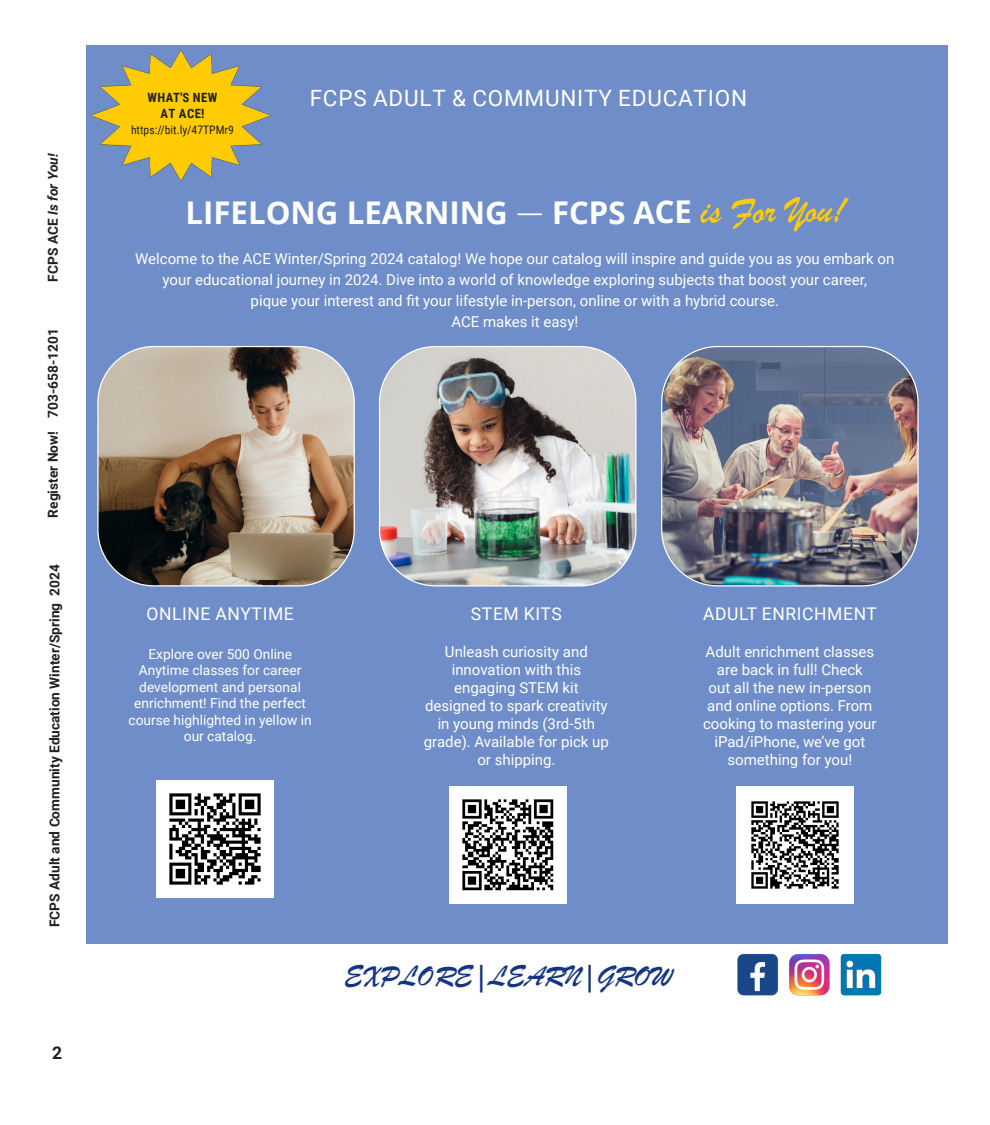
<style>
.page{position:relative;width:990px;height:1125px;background:#fff}
.page>*{position:absolute;margin:0;border:0;box-sizing:border-box;transform-origin:0 0}
.t1{font:38.75px "Brush Script";letter-spacing:-.005em;color:#feca0a}
.Small_Information_body_-_font_8{font:700 31.25px "Open Sans";color:#fff}
.Small_Information_body_-_font_8-2{font:30px "Brush Script";color:#133583}
.Small_Information_body_-_font_8-3{font:22.5px "Roboto";letter-spacing:.035em;color:#fff}
.Small_Information_body_-_font_8-4{font:17.5px "Roboto";letter-spacing:.035em;color:#fff}
.t2{font:700 17.5px "Roboto";color:#231f20}
.Small_Information_body_-_font_8-5{font:15px/18px "Roboto";color:#fff;text-align:center}
.Small_Information_body_-_font_8-6{font:13.75px/16.5px "Roboto";color:#fff;text-align:center}
.t3{font:700 13.75px "Roboto";color:#231f20}
.t4{font:italic 700 13.75px "Roboto";color:#231f20}
.Small_Information_body_-_font_8-7{font:700 12.75px "Roboto Condensed";letter-spacing:.035em;color:#231f20}
.Small_Information_body_-_font_8-8{font:11.75px "Roboto Condensed";color:#231f20}
.s1{font-style:normal}
</style>
<div class="page">
<div style="left:87px;top:45px;width:861px;height:898px;background:#6f8ec9"></div>
<img style="left:99px;top:347px;width:254px;height:238px">
<div style="left:97px;top:346px;width:258px;height:241px;border:1px solid #fff;border-radius:56px"></div>
<img style="left:380px;top:347px;width:256px;height:238px">
<div style="left:379px;top:346px;width:257px;height:241px;border:1px solid #fff;border-radius:56px"></div>
<img style="left:662px;top:347px;width:255px;height:238px">
<div style="left:661px;top:346px;width:258px;height:241px;border:1px solid #fff;border-radius:56px"></div>
<img style="left:157px;top:781px;width:117px;height:117px">
<img style="left:449px;top:787px;width:117px;height:117px">
<img style="left:737px;top:787px;width:117px;height:117px">
<img style="left:737px;top:954px;width:145px;height:41px">
<img style="left:86px;top:45px;width:185px;height:140px">
<hr style="left:518px;top:213px;width:24px;height:2px;background:#fff">
<p class="t4" style="left:43px;top:282px;width:130px;rotate:-90deg"><span class="s1">FCPS ACE</span> Is for You!</p>
<p class="t3" style="left:43px;top:518px;width:191px;rotate:-90deg">Register Now! 703-658-1201</p>
<p class="t3" style="left:45px;top:927px;width:364px;rotate:-90deg">FCPS Adult and Community Education Winter/Spring 2024</p>
<p class="t2" style="left:52px;top:1040px;width:12px">2</p>
<p class="Small_Information_body_-_font_8-7" style="left:148px;top:89px;width:71px">WHAT'S NEW</p>
<p class="Small_Information_body_-_font_8-7" style="left:161px;top:105px;width:45px">AT ACE!</p>
<p class="Small_Information_body_-_font_8-8" style="left:131px;top:122px;width:104px">https://bit.ly/47TPMr9</p>
<p class="Small_Information_body_-_font_8-3" style="left:310px;top:82px;width:439px">FCPS ADULT &amp; COMMUNITY EDUCATION</p>
<p class="Small_Information_body_-_font_8" style="left:185px;top:190px;width:324px">LIFELONG LEARNING</p>
<p class="Small_Information_body_-_font_8" style="left:552px;top:191px;width:141px;rotate:-1deg">FCPS ACE</p>
<p class="t1" style="left:701px;top:187px;width:146px">is For You!</p>
<p class="Small_Information_body_-_font_8-5" style="left:135px;top:247px;width:761px;line-height:21.2px">Welcome to the ACE Winter/Spring 2024 catalog! We hope our catalog will inspire and guide you as you embark on your educational journey in 2024. Dive into a world of knowledge exploring subjects that boost your career,</p>
<p class="Small_Information_body_-_font_8-5" style="left:251px;top:291px;width:530px">pique your interest and fit your lifestyle in-person, online or with a hybrid course.</p>
<p class="Small_Information_body_-_font_8-5" style="left:451px;top:313px;width:128px">ACE makes it easy!</p>
<p class="Small_Information_body_-_font_8-4" style="left:146px;top:602px;width:149px">ONLINE ANYTIME</p>
<p class="Small_Information_body_-_font_8-4" style="left:471px;top:602px;width:92px">STEM KITS</p>
<p class="Small_Information_body_-_font_8-4" style="left:703px;top:602px;width:176px">ADULT ENRICHMENT</p>
<p class="Small_Information_body_-_font_8-6" style="left:128px;top:645px;width:185px">Explore over 500 Online<br>Anytime classes for career development and personal enrichment! Find the perfect course highlighted in yellow in our catalog.</p>
<p class="Small_Information_body_-_font_8-5" style="left:424px;top:642px;width:187px">Unleash curiosity and innovation with this engaging STEM kit designed to spark creativity in young minds (3rd-5th grade). Available for pick up or shipping.</p>
<p class="Small_Information_body_-_font_8-5" style="left:703px;top:642px;width:175px">Adult enrichment classes are back in full! Check<br>out all the new in-person and online options. From cooking to mastering your iPad/iPhone, we’ve got something for you!</p>
<p class="Small_Information_body_-_font_8-2" style="left:344px;top:958px;width:329px">EXPLORE|LEARN|GROW</p>
</div>
